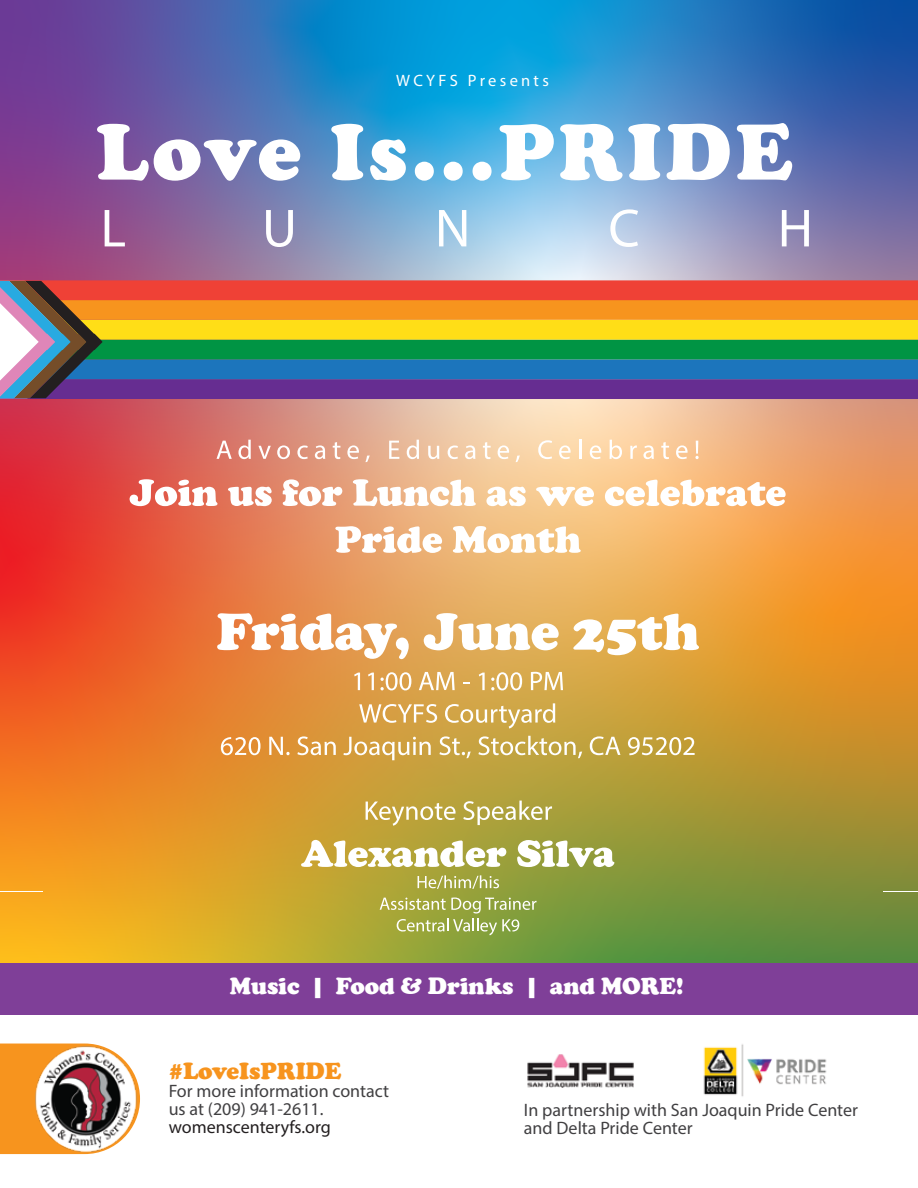
<style>
.page{position:relative;width:918px;height:1188px;background:#fff}
.page>*{position:absolute;margin:0;border:0;box-sizing:border-box;transform-origin:0 0}
.t1{font:54px "Myriad Pro";color:#fff}
.t2{font:900 24px "Cooper";color:#fff}
.t3{font:900 24px "Cooper";color:#f7941e}
.t4{font:18px/18px "Myriad Pro";color:#414042}
.t5{font:18px "Myriad Pro";color:#231f20}
.t6{font:16.5px "Myriad Pro";letter-spacing:.2em;color:#fff}
</style>
<div class="page">
<img style="left:0;top:0;width:918px;height:963px">
<div style="left:0;top:1044px;width:31px;height:110px;background:#f7941e"></div>
<img style="left:703px;top:1044px;width:124px;height:53px">
<img style="left:527px;top:1054px;width:107px;height:34px">
<img style="left:31px;top:1043px;width:109px;height:112px">
<div style="left:0;top:379px;width:918px;height:20px;background:#662d91"></div>
<div style="left:0;top:359px;width:918px;height:20px;background:#1c75bc"></div>
<div style="left:0;top:340px;width:918px;height:19px;background:#009444"></div>
<div style="left:0;top:320px;width:918px;height:20px;background:#ffde17"></div>
<div style="left:0;top:300px;width:918px;height:20px;background:#f7941e"></div>
<div style="left:0;top:280px;width:918px;height:20px;background:#ef4136"></div>
<svg style="left:0;top:281px;width:102px;height:117px"></svg>
<div style="left:0;top:963px;width:918px;height:52px;background:#7f3f98"></div>
<svg style="left:97px;top:124px;width:203px;height:57px"></svg>
<svg style="left:331px;top:124px;width:32px;height:56px"></svg>
<svg style="left:370px;top:139px;width:36px;height:42px"></svg>
<svg style="left:415px;top:162px;width:19px;height:19px"></svg>
<svg style="left:444px;top:162px;width:19px;height:19px"></svg>
<svg style="left:473px;top:162px;width:19px;height:19px"></svg>
<svg style="left:500px;top:124px;width:54px;height:56px"></svg>
<svg style="left:560px;top:124px;width:100px;height:57px"></svg>
<svg style="left:667px;top:124px;width:63px;height:56px"></svg>
<svg style="left:737px;top:123px;width:55px;height:57px"></svg>
<svg style="left:217px;top:441px;width:15px;height:18px"></svg>
<svg style="left:238px;top:440px;width:13px;height:19px"></svg>
<svg style="left:258px;top:446px;width:13px;height:13px"></svg>
<svg style="left:277px;top:445px;width:13px;height:14px"></svg>
<svg style="left:297px;top:446px;width:11px;height:13px"></svg>
<svg style="left:315px;top:445px;width:10px;height:14px"></svg>
<svg style="left:333px;top:442px;width:7px;height:17px"></svg>
<svg style="left:347px;top:445px;width:12px;height:14px"></svg>
<svg style="left:365px;top:455px;width:5px;height:7px"></svg>
<svg style="left:389px;top:441px;width:10px;height:18px"></svg>
<svg style="left:407px;top:440px;width:12px;height:19px"></svg>
<svg style="left:428px;top:446px;width:11px;height:13px"></svg>
<svg style="left:448px;top:446px;width:10px;height:13px"></svg>
<svg style="left:465px;top:445px;width:10px;height:14px"></svg>
<svg style="left:483px;top:442px;width:8px;height:17px"></svg>
<svg style="left:498px;top:445px;width:11px;height:14px"></svg>
<svg style="left:516px;top:455px;width:4px;height:7px"></svg>
<svg style="left:538px;top:440px;width:14px;height:19px"></svg>
<svg style="left:559px;top:445px;width:12px;height:14px"></svg>
<svg style="left:579px;top:440px;width:2px;height:19px"></svg>
<svg style="left:590px;top:445px;width:11px;height:14px"></svg>
<svg style="left:610px;top:440px;width:12px;height:19px"></svg>
<svg style="left:630px;top:445px;width:7px;height:14px"></svg>
<svg style="left:643px;top:445px;width:11px;height:14px"></svg>
<svg style="left:661px;top:442px;width:8px;height:17px"></svg>
<svg style="left:676px;top:445px;width:12px;height:14px"></svg>
<svg style="left:695px;top:441px;width:4px;height:18px"></svg>
<svg style="left:130px;top:479px;width:87px;height:27px"></svg>
<svg style="left:228px;top:487px;width:44px;height:19px"></svg>
<svg style="left:283px;top:479px;width:59px;height:27px"></svg>
<svg style="left:353px;top:479px;width:123px;height:27px"></svg>
<svg style="left:486px;top:487px;width:40px;height:19px"></svg>
<svg style="left:536px;top:487px;width:58px;height:19px"></svg>
<svg style="left:605px;top:480px;width:181px;height:26px"></svg>
<svg style="left:335px;top:526px;width:107px;height:27px"></svg>
<svg style="left:453px;top:526px;width:128px;height:27px"></svg>
<svg style="left:217px;top:613px;width:192px;height:46px"></svg>
<svg style="left:424px;top:613px;width:135px;height:37px"></svg>
<svg style="left:573px;top:614px;width:126px;height:41px"></svg>
<svg style="left:354px;top:673px;width:6px;height:17px"></svg>
<svg style="left:368px;top:673px;width:6px;height:17px"></svg>
<svg style="left:381px;top:672px;width:30px;height:18px"></svg>
<svg style="left:419px;top:672px;width:36px;height:18px"></svg>
<svg style="left:463px;top:682px;width:6px;height:2px"></svg>
<svg style="left:479px;top:673px;width:6px;height:17px"></svg>
<svg style="left:491px;top:672px;width:31px;height:18px"></svg>
<svg style="left:531px;top:672px;width:32px;height:18px"></svg>
<svg style="left:359px;top:704px;width:78px;height:19px"></svg>
<svg style="left:445px;top:703px;width:110px;height:26px;background:#d8b76b"></svg>
<svg style="left:221px;top:737px;width:40px;height:18px"></svg>
<svg style="left:269px;top:737px;width:21px;height:18px"></svg>
<svg style="left:297px;top:736px;width:39px;height:19px"></svg>
<svg style="left:344px;top:737px;width:87px;height:23px;background:#dbb46b"></svg>
<svg style="left:439px;top:736px;width:32px;height:22px"></svg>
<svg style="left:478px;top:736px;width:104px;height:22px;background:#d1b96e"></svg>
<svg style="left:590px;top:736px;width:30px;height:19px"></svg>
<svg style="left:628px;top:737px;width:67px;height:18px"></svg>
<svg style="left:366px;top:802px;width:90px;height:24px;background:#ccb767"></svg>
<svg style="left:463px;top:801px;width:89px;height:24px;background:#c0b76a"></svg>
<svg style="left:301px;top:840px;width:205px;height:27px"></svg>
<svg style="left:517px;top:840px;width:97px;height:27px"></svg>
<svg style="left:418px;top:875px;width:81px;height:14px"></svg>
<svg style="left:380px;top:898px;width:157px;height:37px;background:#a5b25c"></svg>
<p class="t6" style="left:396px;top:71px;width:154px">WCYFS Presents</p>
<h1 class="t1" style="left:101px;top:195px;width:27px">L</h1>
<h1 class="t1" style="left:262px;top:195px;width:36px">U</h1>
<h1 class="t1" style="left:435px;top:195px;width:37px">N</h1>
<h1 class="t1" style="left:608px;top:195px;width:33px">C</h1>
<h1 class="t1" style="left:778px;top:195px;width:37px">H</h1>
<h2 class="t2" style="left:230px;top:972px;width:455px">Music | Food &amp; Drinks | and MORE!</h2>
<h2 class="t3" style="left:169px;top:1057px;width:174px">#LoveIsPRIDE</h2>
<p class="t4" style="left:169px;top:1082px;width:222px">For more information contact us at (209) 941-2611.</p>
<p class="t5" style="left:169px;top:1116px;width:164px">womenscenteryfs.org</p>
<p class="t4" style="left:524px;top:1101px;width:336px">In partnership with San Joaquin Pride Center and Delta Pride Center</p>
</div>
